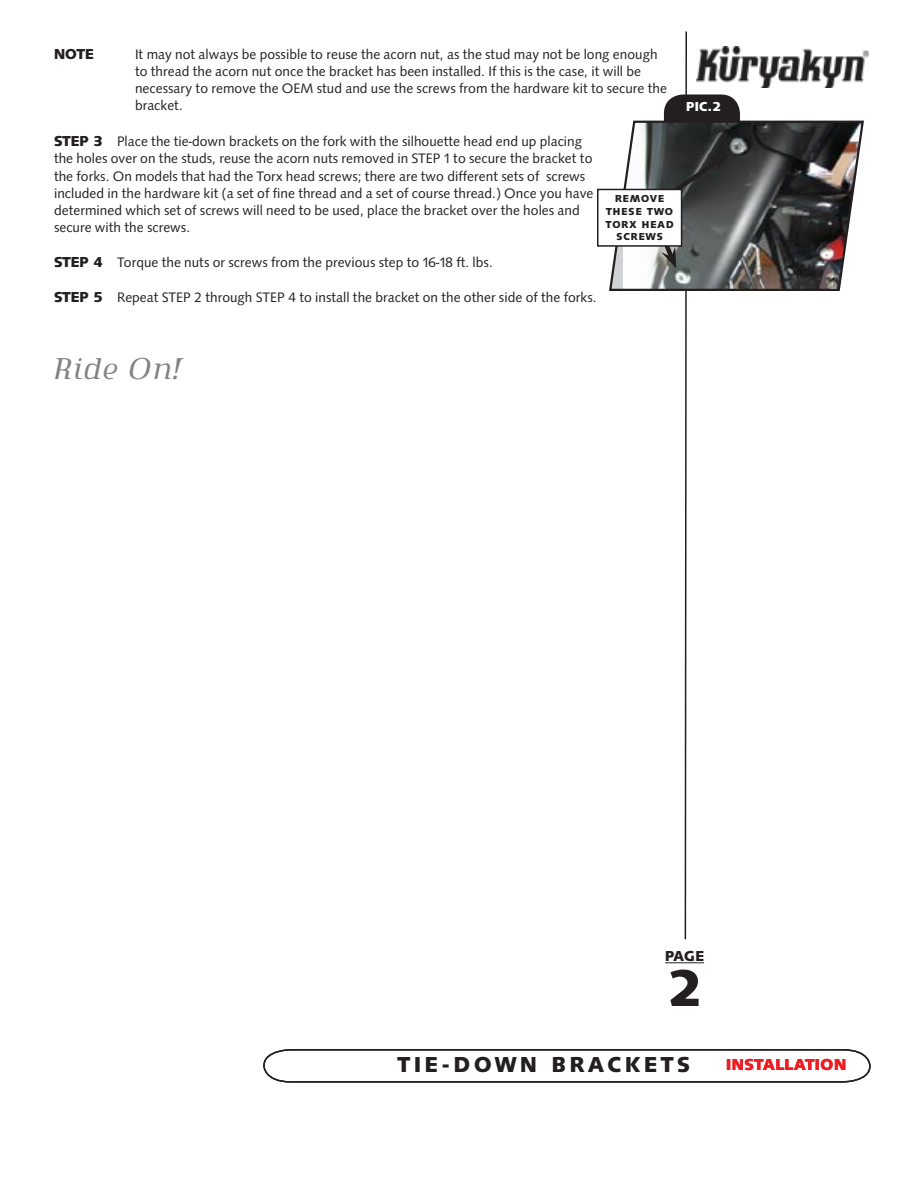
<style>
.page{position:relative;width:918px;height:1188px;background:#fff}
.page>*{position:absolute;margin:0;border:0;box-sizing:border-box;transform-origin:0 0}
.t1{font:54px "Syntax Mdm";color:#231f20}
.t2{font:italic 36px "Metamorphosis";letter-spacing:.025em;color:#808285}
.t3{font:22.5px "Syntax Mdm";letter-spacing:.175em;color:#231f20}
.t4{font:16.5px "Syntax Mdm";color:#ee1d23}
.t5{font:15px "Syntax Mdm";letter-spacing:.005em;color:#231f20}
.t6{font:14.25px/17.1px "Syntax Rmn";letter-spacing:.005em;color:#231f20}
.t7{font:13.5px "Syntax Mdm";color:#fff}
.t8{font:10.5px/12.6px "Syntax Mdm";letter-spacing:.1em;color:#231f20;text-align:center}
.s1{font-family:"Syntax Mdm";font-size:15px}
</style>
<div class="page">
<img style="left:729px;top:47px;width:139px;height:40px">
<hr style="left:665px;top:963px;width:39px;height:1px;background:#231f20">
<svg style="left:263px;top:1049px;width:608px;height:34px"></svg>
<div style="left:665px;top:96px;width:74px;height:47px;background:#231f20;border-radius:18px"></div>
<svg style="left:602px;top:119px;width:262px;height:172px"></svg>
<svg style="left:642px;top:31px;width:87px;height:909px"></svg>
<div style="left:598px;top:189px;width:84px;height:57px;background:#fff"></div>
<div style="left:597px;top:189px;width:85px;height:58px;border:2px solid #231f20"></div>
<p class="t5" style="left:54px;top:44px;width:41px">NOTE</p>
<p class="t6" style="left:135px;top:47px;width:533px">It may not always be possible to reuse the acorn nut, as the stud may not be long enough to thread the acorn nut once the bracket has been installed. If this is the case, it will be necessary to remove the OEM stud and use the screws from the hardware kit to secure the bracket.</p>
<p class="t6" style="left:54px;top:134px;width:541px"><span class="s1">STEP 3</span> Place the tie-down brackets on the fork with the silhouette head end up placing the holes over on the studs, reuse the acorn nuts removed in STEP 1 to secure the bracket to the forks. On models that had the Torx head screws; there are two different sets of screws included in the hardware kit (a set of fine thread and a set of course thread.) Once you have determined which set of screws will need to be used, place the bracket over the holes and secure with the screws.</p>
<p class="t6" style="left:54px;top:255px;width:440px"><span class="s1">STEP 4</span> Torque the nuts or screws from the previous step to 16-18 ft. lbs.</p>
<p class="t6" style="left:54px;top:290px;width:544px"><span class="s1">STEP 5</span> Repeat STEP 2 through STEP 4 to install the bracket on the other side of the forks.</p>
<p class="t8" style="left:606px;top:193px;width:69px">REMOVE<br>THESE TWO<br>TORX HEAD<br>SCREWS</p>
<p class="t7" style="left:686px;top:97px;width:36px">PIC.2</p>
<h2 class="t2" style="left:54px;top:352px;width:133px">Ride On!</h2>
<p class="t5" style="left:665px;top:946px;width:40px">PAGE</p>
<h1 class="t1" style="left:668px;top:952px;width:35px">2</h1>
<h3 class="t3" style="left:398px;top:1050px;width:294px">TI E-DOWN BRACKETS</h3>
<p class="t4" style="left:726px;top:1053px;width:17px">INSTALLAT</p>
<p class="t4" style="left:815px;top:1053px;width:19px">ION</p>
<p class="t4" style="left:732px;top:1053px;width:12px">TAL</p>
</div>
